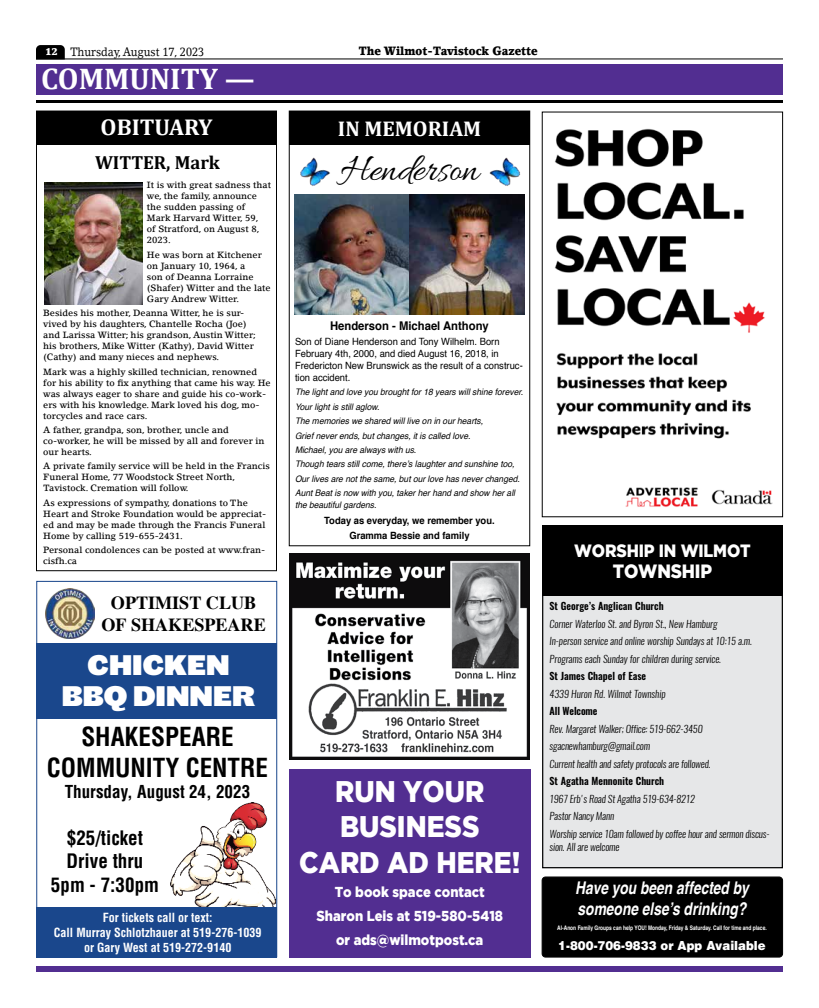
<style>
.page{position:relative;width:819px;height:1008px;background:#fff}
.page>*{position:absolute;margin:0;border:0;box-sizing:border-box;transform-origin:0 0}
.t1{font:40px "Allura";color:#000}
.t2{font:700 30px "Cambria";color:#fff}
.t3{font:900 29.8px/35.5px "Gotham";color:#fff;text-align:center;scale:.9 1}
.t4{font:900 29.7px/30.7px "Maple";color:#fff;text-align:center}
.t5{font:700 condensed 25.6px/30.8px "Helvetica LT Std";color:#000;text-align:center}
.t6{font:700 23px "Cambria";color:#fff}
.t7{font:700 21.4px "Cambria";color:#fff}
.t8{font:700 condensed 19.5px/23.4px "Helvetica LT Std";color:#000;text-align:center}
.t9{font:900 19.2px "Gotham";letter-spacing:-.01em;color:#fff;scale:.9 1}
.t10{font:700 19px "Cambria";color:#000}
.t11{font:700 18.5px/22.1px "Times";color:#000;text-align:center}
.t12{font:900 17.7px "Gotham";letter-spacing:-.01em;color:#fff;scale:.9 1}
.t13{font:italic 700 17.5px/21px "Helvetica";color:#fff;scale:.79 1}
.t14{font:700 condensed 17.4px "Helvetica LT Std";color:#000}
.t15{font:900 14.4px/24px "Gotham";color:#fff;text-align:center;scale:.9 1}
.t16{font:900 12.5px "Helvetica LT Std";color:#fff;scale:.94 1}
.t17{font:700 condensed 12.3px/14.8px "Helvetica LT Std";color:#fff;text-align:center}
.t18{font:900 12px "Lino Letter Std";color:#000;scale:.9 1}
.t19{font:12px "Lino Letter Std";color:#000;scale:.9 1}
.t20{font:700 12px "Helvetica";color:#000;scale:.94 1}
.t21{font:italic 300 10px/17.5px "Oswald";letter-spacing:-.01em;color:#000}
.t22{font:10px/12px "Helvetica";color:#000;scale:.94 1}
.t23{font:600 10px "Oswald";color:#000}
.t24{font:700 10px/15.4px "Helvetica";color:#000;text-align:center;scale:.94 1}
.t25{font:500 9px/11px "Lino Letter Std";color:#000}
.t26{font:italic 9px/14.4px "Helvetica";color:#000;scale:.94 1}
.t27{font:700 6.2px "Helvetica";color:#fff;scale:.78 1}
.s1{font-weight:900;font-size:10px;color:#fff}
</style>
<div class="page">
<svg style="left:36px;top:45px;width:29px;height:13px"></svg>
<hr style="left:36px;top:58px;width:747px;height:1px;background:#000">
<div style="left:36px;top:966px;width:747px;height:6px;background:#522e91"></div>
<div style="left:36px;top:64px;width:747px;height:31px;background:#522e91"></div>
<hr style="left:36px;top:100px;width:747px;height:3px;background:#000">
<div style="left:543px;top:593px;width:239px;height:275px;background:#e6e7e8"></div>
<div style="left:542px;top:592px;width:241px;height:276px;border:1px solid #000"></div>
<div style="left:542px;top:525px;width:241px;height:71px;background:#000"></div>
<img style="left:289px;top:553px;width:241px;height:207px">
<div style="left:36px;top:111px;width:241px;height:460px;border:1px solid #000"></div>
<div style="left:37px;top:111px;width:239px;height:33px;background:#000"></div>
<img style="left:44px;top:182px;width:98px;height:123px">
<div style="left:542px;top:877px;width:240px;height:80px;background:#000;border-radius:3px"></div>
<div style="left:542px;top:877px;width:241px;height:80px;border:1px solid #000;border-radius:3px"></div>
<div style="left:543px;top:878px;width:239px;height:78px;border:1px solid #000;border-radius:3px"></div>
<div style="left:289px;top:111px;width:241px;height:33px;background:#000"></div>
<img style="left:295px;top:195px;width:230px;height:119px">
<img style="left:300px;top:157px;width:30px;height:29px">
<img style="left:489px;top:157px;width:32px;height:29px">
<img style="left:170px;top:802px;width:105px;height:105px">
<img style="left:45px;top:589px;width:50px;height:50px">
<div style="left:36px;top:644px;width:241px;height:75px;background:#1a478c"></div>
<div style="left:36px;top:907px;width:241px;height:50px;background:#1a478c"></div>
<img style="left:555px;top:128px;width:218px;height:379px">
<div style="left:542px;top:112px;width:241px;height:405px;border:1px solid #000"></div>
<div style="left:289px;top:769px;width:241px;height:188px;background:#522e91"></div>
<h3 class="t19" style="left:45px;top:44px;width:178px"><span class="s1">12</span> Thursday, August 17, 2023</h3>
<h3 class="t18" style="left:359px;top:43px;width:201px">The Wilmot-Tavistock Gazette</h3>
<h2 class="t2" style="left:41px;top:58px;width:215px">COMMUNITY —</h2>
<h3 class="t6" style="left:101px;top:111px;width:113px">OBITUARY</h3>
<h3 class="t10" style="left:95px;top:149px;width:126px">WITTER, Mark</h3>
<p class="t25" style="left:147px;top:180px;width:126px">It is with great sadness that we, the family, announce the sudden passing of<br>Mark Harvard Witter, 59,<br>of Stratford, on August 8,<br>2023.</p>
<p class="t25" style="left:147px;top:249px;width:125px">He was born at Kitchener on January 10, 1964, a<br>son of Deanna Lorraine (Shafer) Witter and the late<br>Gary Andrew Witter.</p>
<p class="t25" style="left:43px;top:307px;width:214px">Besides his mother, Deanna Witter, he is sur&shy;vived by his daughters, Chantelle Rocha (Joe) and Larissa Witter; his grandson, Austin Witter; his brothers, Mike Witter (Kathy), David Witter (Cathy) and many nieces and nephews.</p>
<p class="t25" style="left:43px;top:366px;width:229px">Mark was a highly skilled technician, renowned for his ability to fix anything that came his way. He was always eager to share and guide his co-work&shy;ers with his knowledge. Mark loved his dog, mo&shy;torcycles and race cars.</p>
<p class="t25" style="left:43px;top:424px;width:223px">A father, grandpa, son, brother, uncle and co-worker, he will be missed by all and forever in our hearts.</p>
<p class="t25" style="left:43px;top:461px;width:228px">A private family service will be held in the Francis<br>Funeral Home, 77 Woodstock Street North,<br>Tavistock. Cremation will follow.</p>
<p class="t25" style="left:43px;top:497px;width:225px">As expressions of sympathy, donations to The Heart and Stroke Foundation would be appreciat&shy;ed and may be made through the Francis Funeral Home by calling 519-655-2431.</p>
<p class="t25" style="left:43px;top:544px;width:224px">Personal condolences can be posted at www.fran&shy;cisfh.ca</p>
<h3 class="t11" style="left:101px;top:592px;width:166px">OPTIMIST CLUB<br>OF SHAKESPEARE</h3>
<h3 class="t4" style="left:62px;top:650px;width:195px">CHICKEN<br>BBQ DINNER</h3>
<h3 class="t7" style="left:338px;top:114px;width:145px">IN MEMORIAM</h3>
<h1 class="t1" style="left:340px;top:147px;width:140px">Henderson</h1>
<h3 class="t20" style="left:330px;top:316px;width:170px">Henderson - Michael Anthony</h3>
<p class="t22" style="left:295px;top:336px;width:244px">Son of Diane Henderson and Tony Wilhelm. Born February 4th, 2000, and died August 16, 2018, in Fredericton New Brunswick as the result of a construc&shy;tion accident.</p>
<p class="t26" style="left:295px;top:385px;width:244px">The light and love you brought for 18 years will shine forever.<br>Your light is still aglow.<br>The memories we shared will live on in our hearts,<br>Grief never ends, but changes, it is called love.<br>Michael, you are always with us.<br>Though tears still come, there’s laughter and sunshine too, Our lives are not the same, but our love has never changed.<br>Aunt Beat is now with you, taker her hand and show her all</p>
<p class="t26" style="left:295px;top:498px;width:88px">the beautiful gardens.</p>
<p class="t24" style="left:324px;top:512px;width:183px">Today as everyday, we remember you.<br>Gramma Bessie and family</p>
<h3 class="t5" style="left:47px;top:721px;width:223px">SHAKESPEARE<br>COMMUNITY CENTRE</h3>
<h3 class="t14" style="left:65px;top:780px;width:187px">Thursday, August 24, 2023</h3>
<h3 class="t3" style="left:299px;top:773px;width:247px">RUN YOUR<br>BUSINESS<br>CARD AD HERE!</h3>
<h3 class="t15" style="left:317px;top:879px;width:209px">To book space contact<br>Sharon Leis at 519-580-5418 or ads@wilmotpost.ca</h3>
<h3 class="t8" style="left:51px;top:826px;width:110px">$25/ticket<br>Drive thru<br>5pm - 7:30pm</h3>
<h3 class="t17" style="left:54px;top:910px;width:209px">For tickets call or text:<br>Call Murray Schlotzhauer at 519-276-1039 or Gary West at 519-272-9140</h3>
<h3 class="t12" style="left:574px;top:541px;width:198px">WORSHIP IN WILMOT</h3>
<h3 class="t9" style="left:613px;top:561px;width:112px">TOWNSHIP</h3>
<p class="t23" style="left:550px;top:599px;width:116px">St George’s Anglican Church</p>
<p class="t21" style="left:550px;top:615px;width:204px">Corner Waterloo St. and Byron St., New Hamburg<br>In-person service and online worship Sundays at 10:15 a.m.<br>Programs each Sunday for children during service.</p>
<p class="t23" style="left:550px;top:669px;width:98px">St James Chapel of Ease</p>
<p class="t21" style="left:550px;top:685px;width:117px">4339 Huron Rd. Wilmot Township</p>
<p class="t23" style="left:550px;top:704px;width:49px">All Welcome</p>
<p class="t21" style="left:550px;top:720px;width:163px">Rev. Margaret Walker; Office: 519-662-3450 sgacnewhamburg@gmail.com<br>Current health and safety protocols are followed.</p>
<p class="t23" style="left:550px;top:774px;width:116px">St Agatha Mennonite Church</p>
<p class="t21" style="left:550px;top:790px;width:221px">1967 Erb's Road St Agatha 519-634-8212<br>Pastor Nancy Mann<br>Worship service 10am followed by coffee hour and sermon discus-</p>
<p class="t21" style="left:550px;top:838px;width:71px">sion. All are welcome</p>
<h3 class="t13" style="left:575px;top:877px;width:222px">Have you been affected by someone else’s drinking?</h3>
<p class="t27" style="left:557px;top:923px;width:270px">Al-Anon Family Groups can help YOU! Monday, Friday &amp; Saturday. Call for time and place.</p>
<h3 class="t16" style="left:558px;top:937px;width:222px">1-800-706-9833 or App Available</h3>
</div>
